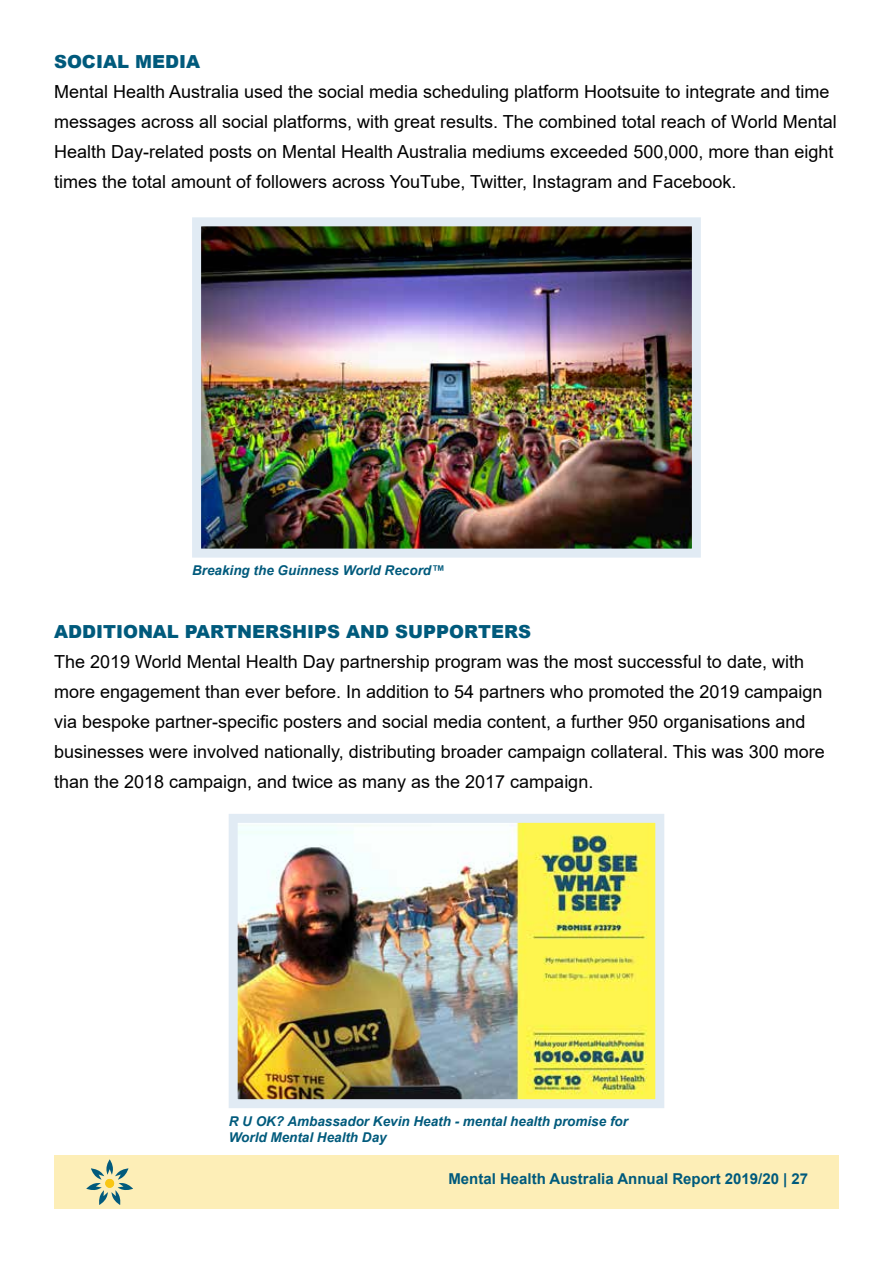
<style>
.page{position:relative;width:893px;height:1263px;background:#fff}
.page>*{position:absolute;margin:0;border:0;box-sizing:border-box;transform-origin:0 0}
.t1{font:18px/30px "Arial";color:#000}
.t2{font:900 18px "Arial";color:#005a7c}
.t3{font:700 15px "Arial";color:#005a7c}
.t4{font:italic 700 13.5px/16.2px "Arial";color:#005a7c}
</style>
<div class="page">
<div style="left:54px;top:1155px;width:785px;height:54px;background:#fdeeb7"></div>
<svg style="left:86px;top:1159px;width:47px;height:46px"></svg>
<div style="left:105px;top:1179px;width:9px;height:9px;background:#f9c612;border-radius:50%"></div>
<img style="left:239px;top:824px;width:415px;height:274px">
<div style="left:229px;top:814px;width:435px;height:294px;border:9px solid #e1ebf4"></div>
<img style="left:202px;top:227px;width:489px;height:321px">
<div style="left:192px;top:217px;width:509px;height:341px;border:9px solid #e1ebf4"></div>
<p class="t2" style="left:54px;top:48px;width:147px">SOCIAL MEDIA</p>
<p class="t1" style="left:54px;top:76px;width:784px">Mental Health Australia used the social media scheduling platform Hootsuite to integrate and time messages across all social platforms, with great results. The combined total reach of World Mental Health Day-related posts on Mental Health Australia mediums exceeded 500,000, more than eight times the total amount of followers across YouTube, Twitter, Instagram and Facebook.</p>
<p class="t4" style="left:192px;top:562px;width:254px">Breaking the Guinness World Record™</p>
<p class="t2" style="left:54px;top:618px;width:478px">ADDITIONAL PARTNERSHIPS AND SUPPORTERS</p>
<p class="t1" style="left:54px;top:646px;width:772px">The 2019 World Mental Health Day partnership program was the most successful to date, with more engagement than ever before. In addition to 54 partners who promoted the 2019 campaign via bespoke partner-specific posters and social media content, a further 950 organisations and businesses were involved nationally, distributing broader campaign collateral. This was 300 more than the 2018 campaign, and twice as many as the 2017 campaign.</p>
<p class="t4" style="left:229px;top:1113px;width:401px">R U OK? Ambassador Kevin Heath - mental health promise for<br>World Mental Health Day</p>
<p class="t3" style="left:448px;top:1168px;width:361px">Mental Health Australia Annual Report 2019/20 | 27</p>
</div>
